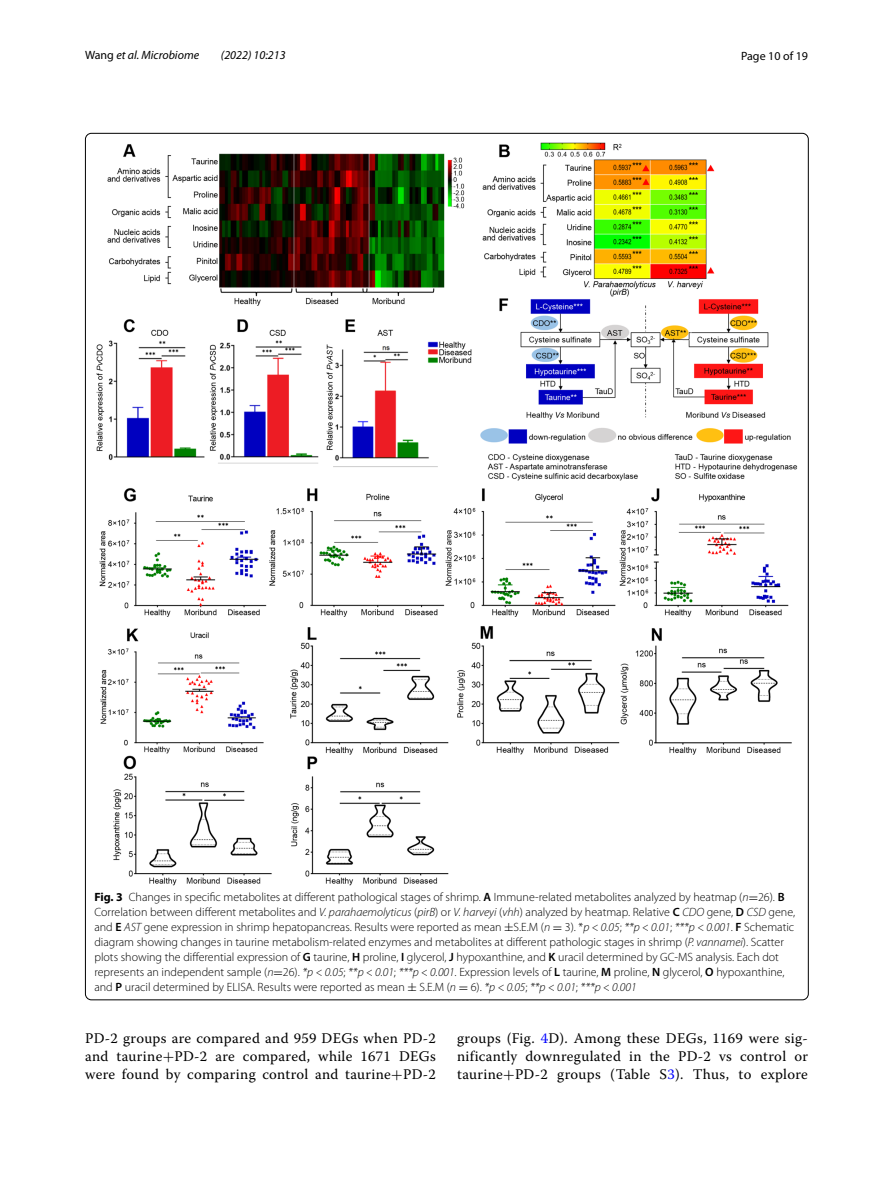
<style>
.page{position:relative;width:893px;height:1187px;background:#fff}
.page>*{position:absolute;margin:0;border:0;box-sizing:border-box;transform-origin:0 0}
.t1{font:14.7px/18px "Warnock Pro";letter-spacing:.02em;color:#000;text-align:justify}
.t2{font:300 12px/15px "Myriad Pro";color:#000}
.t3{font:italic 12px "Myriad Pro";color:#000}
.t4{font:12px "Myriad Pro";color:#000}
.s1{font-style:normal}
.s2{font-weight:700}
.s3{font-weight:600}
.s4{font-style:italic}
.s5{font-family:"MTSY";font-weight:400}
.s6{font-family:"MTSY"}
.s7{color:#00f}
</style>
<div class="page">
<img style="left:97px;top:142px;width:700px;height:743px">
<p class="t3" style="left:85px;top:48px;width:116px"><span class="s1">Wang</span> et al. Microbiome</p>
<p class="t3" style="left:221px;top:48px;width:66px">(2022) 10:213</p>
<p class="t4" style="left:741px;top:48px;width:68px">Page 10 of 19</p>
<p class="t2" style="left:94px;top:889px;width:702px"><span class="s2">Fig. 3</span> Changes in specific metabolites at different pathological stages of shrimp. <span class="s3">A</span> Immune-related metabolites analyzed by heatmap (<span class="s4">n</span><span class="s5">=</span>26). <span class="s3">B </span>Correlation between different metabolites and <span class="s4">V. parahaemolyticus</span> (<span class="s4">pirB</span>) or <span class="s4">V. harveyi</span> (<span class="s4">vhh</span>) analyzed by heatmap. Relative <span class="s3">C</span> <span class="s4">CDO</span> gene, <span class="s3">D</span> <span class="s4">CSD</span> gene, and <span class="s3">E</span> <span class="s4">AST</span> gene expression in shrimp hepatopancreas. Results were reported as mean <span class="s5">±</span>S.E.M (<span class="s4">n</span> <span class="s5">=</span> 3). *<span class="s4">p &lt; 0.05</span>; <span class="s4">**p &lt; 0.01</span>; <span class="s4">***p &lt; 0.001</span>. <span class="s3">F</span> Schematic diagram showing changes in taurine metabolism-related enzymes and metabolites at different pathologic stages in shrimp (<span class="s4">P. vannamei</span>). Scatter plots showing the differential expression of <span class="s3">G</span> taurine, <span class="s3">H</span> proline, <span class="s3">I</span> glycerol, <span class="s3">J</span> hypoxanthine, and <span class="s3">K</span> uracil determined by GC-MS analysis. Each dot represents an independent sample (<span class="s4">n</span><span class="s5">=</span>26). <span class="s4">*p &lt; 0.05</span>; <span class="s4">**p &lt; 0.01</span>; <span class="s4">***p &lt; 0.001</span>. Expression levels of <span class="s3">L</span> taurine, <span class="s3">M</span> proline, <span class="s3">N</span> glycerol, <span class="s3">O</span> hypoxanthine, and <span class="s3">P</span> uracil determined by ELISA. Results were reported as mean <span class="s5">±</span> S.E.M (<span class="s4">n</span> <span class="s5">=</span> 6). <span class="s4">*p &lt; 0.05</span>; <span class="s4">**p &lt; 0.01</span>; <span class="s4">***p &lt; 0.001</span></p>
<p class="t1" style="left:85px;top:1029px;width:352px">PD-2 groups are compared and 959 DEGs when PD-2 and taurine<span class="s6">+</span>PD-2 are compared, while 1671 DEGs were found by comparing control and taurine<span class="s6">+</span>PD-2</p>
<p class="t1" style="left:457px;top:1029px;width:352px">groups (Fig. <span class="s7">4</span>D). Among these DEGs, 1169 were sig&shy;nificantly downregulated in the PD-2 vs control or taurine<span class="s6">+</span>PD-2 groups (Table S<span class="s7">3</span>). Thus, to explore</p>
</div>
